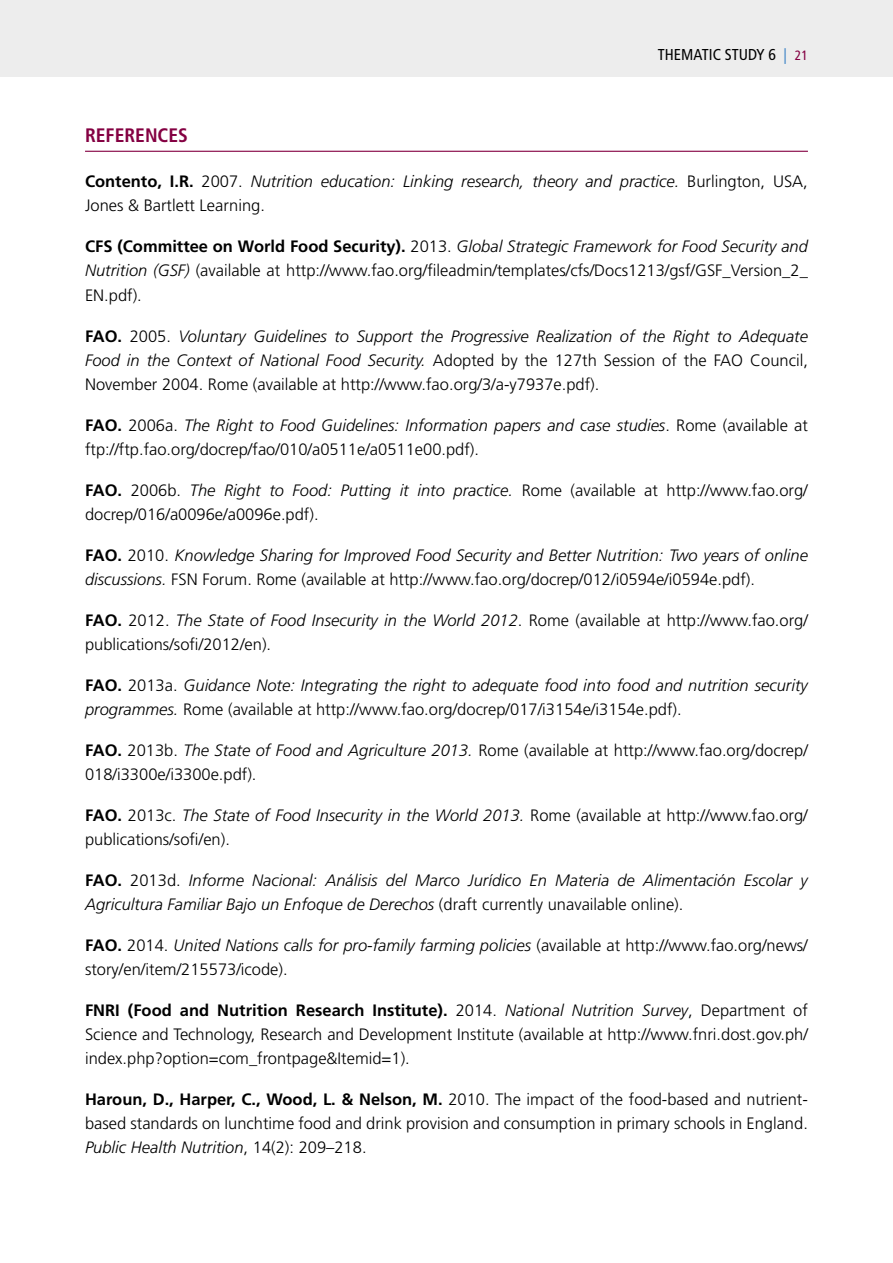
<style>
.page{position:relative;width:893px;height:1263px;background:#fff}
.page>*{position:absolute;margin:0;border:0;box-sizing:border-box;transform-origin:0 0}
.t1{font:700 condensed 19.5px "Frutiger LT Std";color:#840042}
.t2{font:300 16.5px/24px "Frutiger LT Std";color:#000}
.t3{font:italic 300 16.5px/24px "Frutiger LT Std";color:#000}
.t4{font:condensed 15.75px "Frutiger LT Std";color:#000}
.s1{color:#4689c8}
.s2{font-size:13.5px;color:#840042}
.s3{font-weight:700;font-style:normal}
.s4{font-style:normal}
.s5{font-weight:700}
.s6{font-style:italic}
</style>
<div class="page">
<div style="left:1px;top:0;width:892px;height:77px;background:#ededed"></div>
<hr style="left:0;top:0;width:1px;height:77px;background:#ededed">
<hr style="left:85px;top:151px;width:723px;height:1px;background:#840042">
<p class="t4" style="left:658px;top:45px;width:151px">THEMATIC STUDY 6 <span class="s1">|</span> <span class="s2">21</span></p>
<p class="t1" style="left:85px;top:124px;width:104px">REFERENCES</p>
<p class="t3" style="left:85px;top:170px;width:724px"><span class="s3">Contento, I.R.</span> <span class="s4">2007.</span> Nutrition education: Linking research, theory and practice. <span class="s4">Burlington, USA,<br>Jones &amp; Bartlett Learning.</span></p>
<p class="t2" style="left:85px;top:235px;width:724px;text-align:justify"><span class="s5">CFS (Committee on World Food Security).</span> 2013. <span class="s6">Global Strategic Framework for Food Security and Nutrition (GSF)</span> (available at http://www.fao.org/fileadmin/templates/cfs/Docs1213/gsf/GSF_Version_2_ EN.pdf).</p>
<p class="t3" style="left:85px;top:324px;width:724px;text-align:justify"><span class="s3">FAO.</span> <span class="s4">2005.</span> Voluntary Guidelines to Support the Progressive Realization of the Right to Adequate Food in the Context of National Food Security. <span class="s4">Adopted by the 127th Session of the FAO Council, November 2004. Rome (available at http://www.fao.org/3/a-y7937e.pdf).</span></p>
<p class="t2" style="left:85px;top:413px;width:724px"><span class="s5">FAO.</span> 2006a. <span class="s6">The Right to Food Guidelines: Information papers and case studies</span>. Rome (available at ftp://ftp.fao.org/docrep/fao/010/a0511e/a0511e00.pdf).</p>
<p class="t2" style="left:85px;top:478px;width:724px"><span class="s5">FAO.</span> 2006b. <span class="s6">The Right to Food: Putting it into practice.</span> Rome (available at http://www.fao.org/ docrep/016/a0096e/a0096e.pdf).</p>
<p class="t3" style="left:85px;top:543px;width:724px"><span class="s3">FAO.</span> <span class="s4">2010.</span> Knowledge Sharing for Improved Food Security and Better Nutrition: Two years of online discussions. <span class="s4">FSN Forum. Rome (available at http://www.fao.org/docrep/012/i0594e/i0594e.pdf).</span></p>
<p class="t2" style="left:85px;top:608px;width:724px"><span class="s5">FAO.</span> 2012. <span class="s6">The State of Food Insecurity in the World 2012</span>. Rome (available at http://www.fao.org/ publications/sofi/2012/en).</p>
<p class="t3" style="left:85px;top:673px;width:724px"><span class="s3">FAO.</span> <span class="s4">2013a.</span> Guidance Note: Integrating the right to adequate food into food and nutrition security programmes. <span class="s4">Rome (available at http://www.fao.org/docrep/017/i3154e/i3154e.pdf).</span></p>
<p class="t2" style="left:85px;top:738px;width:724px"><span class="s5">FAO.</span> 2013b. <span class="s6">The State of Food and Agriculture 2013.</span> Rome (available at http://www.fao.org/docrep/<br>018/i3300e/i3300e.pdf).</p>
<p class="t2" style="left:85px;top:803px;width:724px"><span class="s5">FAO.</span> 2013c. <span class="s6">The State of Food Insecurity in the World 2013.</span> Rome (available at http://www.fao.org/ publications/sofi/en).</p>
<p class="t3" style="left:85px;top:868px;width:724px"><span class="s3">FAO.</span> <span class="s4">2013d.</span> Informe Nacional: Análisis del Marco Jurídico En Materia de Alimentación Escolar y<br>Agricultura Familiar Bajo un Enfoque de Derechos <span class="s4">(draft currently unavailable online).</span></p>
<p class="t2" style="left:85px;top:933px;width:724px"><span class="s5">FAO.</span> 2014. <span class="s6">United Nations calls for pro-family farming policies</span> (available at http://www.fao.org/news/ story/en/item/215573/icode).</p>
<p class="t2" style="left:85px;top:998px;width:724px;text-align:justify"><span class="s5">FNRI (Food and Nutrition Research Institute).</span> 2014. <span class="s6">National Nutrition Survey</span>, Department of Science and Technology, Research and Development Institute (available at http://www.fnri.dost.gov.ph/ index.php?option=com_frontpage&amp;Itemid=1).</p>
<p class="t2" style="left:85px;top:1087px;width:724px;text-align:justify"><span class="s5">Haroun, D., Harper, C., Wood, L. &amp; Nelson, M.</span> 2010. The impact of the food-based and nutrient&shy;based standards on lunchtime food and drink provision and consumption in primary schools in England.<br><span class="s6">Public Health Nutrition</span>, 14(2): 209–218.</p>
</div>
